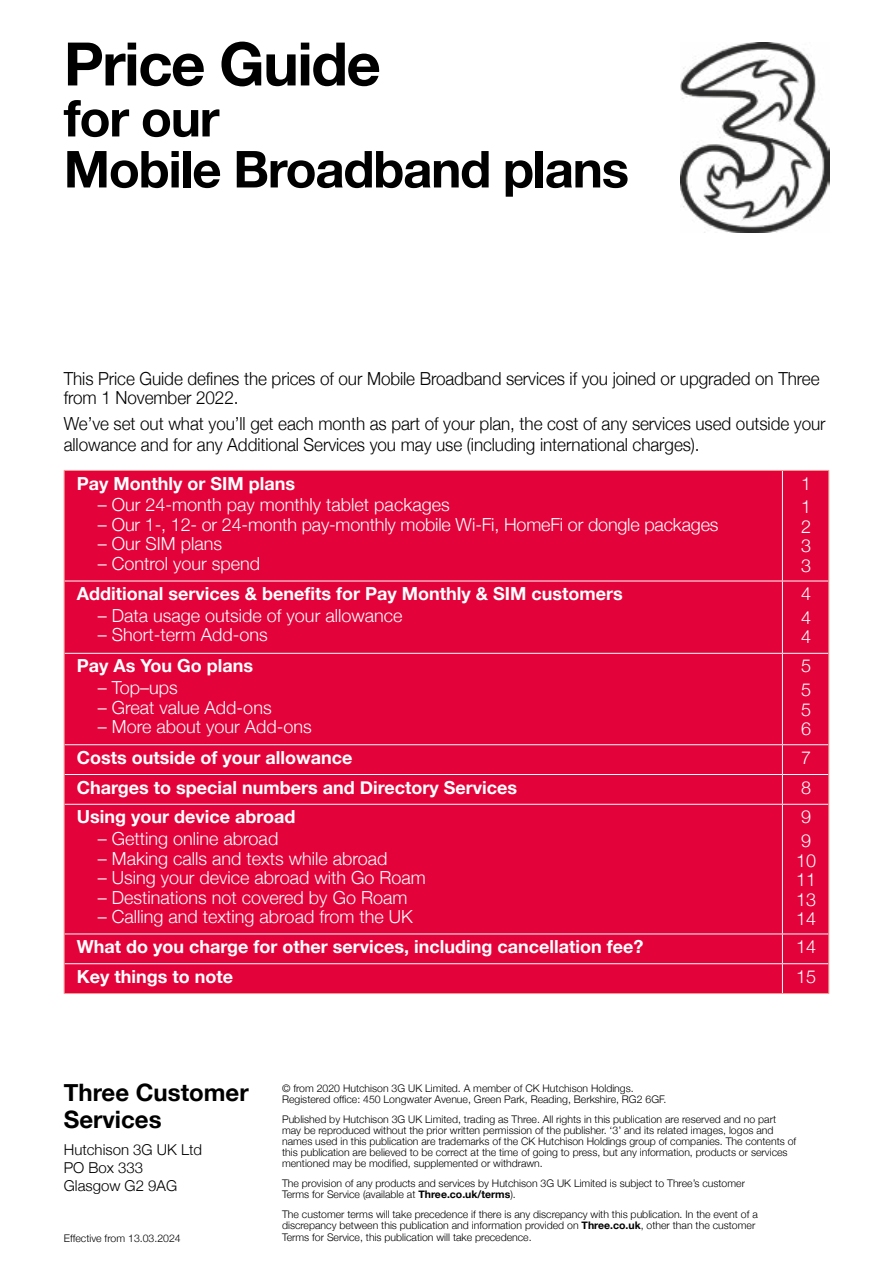
<style>
.page{position:relative;width:893px;height:1263px;background:#fff}
.page>*{position:absolute;margin:0;border:0;box-sizing:border-box;transform-origin:0 0}
.t1{font:700 60px "Helvetica Neue";letter-spacing:-.025em;color:#000}
.t2{font:700 51px/51px "Helvetica Neue";letter-spacing:-.025em;color:#000}
.t3{font:700 24px/27px "Helvetica Neue";color:#000}
.t4{font:300 18px/19.5px "Helvetica Neue";color:#fff}
.t5{font:300 18px/19.5px "Helvetica Neue";letter-spacing:-.005em;color:#000;scale:.95 1}
.t6{font:700 18px "Helvetica Neue";color:#fff}
.t7{font:300 15px/18px "Helvetica Neue";color:#000}
.t8{font:300 10.5px/11.2px "Helvetica Neue";color:#000}
.s1{font-weight:700}
</style>
<div class="page">
<div style="left:65px;top:471px;width:763px;height:522px;background:#e30239"></div>
<hr style="left:782px;top:471px;width:1px;height:110px;background:#fff">
<hr style="left:65px;top:581px;width:717px;height:1px;background:#fff">
<hr style="left:782px;top:581px;width:46px;height:1px;background:#fff">
<hr style="left:782px;top:581px;width:1px;height:72px;background:#fff">
<hr style="left:65px;top:653px;width:717px;height:1px;background:#fff">
<hr style="left:782px;top:653px;width:46px;height:1px;background:#fff">
<hr style="left:782px;top:654px;width:1px;height:90px;background:#fff">
<hr style="left:65px;top:744px;width:717px;height:1px;background:#fff">
<hr style="left:782px;top:744px;width:46px;height:1px;background:#fff">
<hr style="left:65px;top:774px;width:717px;height:1px;background:#fff">
<hr style="left:782px;top:774px;width:46px;height:1px;background:#fff">
<svg style="left:782px;top:745px;width:1px;height:59px"></svg>
<hr style="left:65px;top:804px;width:717px;height:1px;background:#fff">
<hr style="left:782px;top:804px;width:46px;height:1px;background:#fff">
<hr style="left:782px;top:805px;width:1px;height:128px;background:#fff">
<hr style="left:65px;top:933px;width:717px;height:1px;background:#fff">
<hr style="left:782px;top:933px;width:46px;height:1px;background:#fff">
<hr style="left:65px;top:963px;width:717px;height:1px;background:#fff">
<hr style="left:782px;top:963px;width:46px;height:1px;background:#fff">
<svg style="left:782px;top:934px;width:1px;height:59px"></svg>
<hr style="left:64px;top:471px;width:1px;height:110px;background:#f29b93">
<hr style="left:64px;top:470px;width:718px;height:1px;background:#f29b93">
<hr style="left:782px;top:470px;width:47px;height:1px;background:#f29b93">
<hr style="left:828px;top:471px;width:1px;height:110px;background:#f29b93">
<hr style="left:64px;top:581px;width:1px;height:72px;background:#f29b93">
<hr style="left:64px;top:653px;width:1px;height:92px;background:#f29b93">
<hr style="left:64px;top:774px;width:1px;height:30px;background:#f29b93">
<hr style="left:828px;top:581px;width:1px;height:72px;background:#f29b93">
<hr style="left:828px;top:653px;width:1px;height:92px;background:#f29b93">
<hr style="left:828px;top:774px;width:1px;height:30px;background:#f29b93">
<svg style="left:64px;top:745px;width:1px;height:29px"></svg>
<hr style="left:64px;top:804px;width:1px;height:130px;background:#f29b93">
<svg style="left:828px;top:745px;width:1px;height:29px"></svg>
<hr style="left:828px;top:804px;width:1px;height:130px;background:#f29b93">
<hr style="left:64px;top:934px;width:1px;height:30px;background:#f29b93">
<svg style="left:64px;top:964px;width:1px;height:29px"></svg>
<hr style="left:64px;top:993px;width:718px;height:1px;background:#f29b93">
<hr style="left:828px;top:934px;width:1px;height:30px;background:#f29b93">
<svg style="left:828px;top:964px;width:1px;height:29px"></svg>
<hr style="left:782px;top:993px;width:47px;height:1px;background:#f29b93">
<img style="left:680px;top:43px;width:149px;height:189px">
<h1 class="t1" style="left:64px;top:17px;width:319px">Price Guide</h1>
<h2 class="t2" style="left:64px;top:94px;width:567px">for our<br>Mobile Broadband plans</h2>
<h3 class="t5" style="left:64px;top:367px;width:797px">This Price Guide defines the prices of our Mobile Broadband services if you joined or upgraded on Three from 1 November 2022.</h3>
<h3 class="t5" style="left:64px;top:412px;width:803px;line-height:21px">We’ve set out what you’ll get each month as part of your plan, the cost of any services used outside your allowance and for any Additional Services you may use (including international charges).</h3>
<h3 class="t6" style="left:77px;top:469px;width:220px">Pay Monthly or SIM plans</h3>
<h3 class="t4" style="left:98px;top:494px;width:353px">– Our 24-month pay monthly tablet packages</h3>
<h3 class="t4" style="left:98px;top:513px;width:622px">– Our 1-, 12- or 24-month pay-monthly mobile Wi-Fi, HomeFi or dongle packages</h3>
<h3 class="t4" style="left:98px;top:533px;width:126px">– Our SIM plans</h3>
<h3 class="t4" style="left:98px;top:552px;width:164px">– Control your spend</h3>
<h3 class="t4" style="left:801px;top:470px;width:12px;line-height:23.7px">1<br>1</h3>
<h3 class="t4" style="left:801px;top:515px;width:12px;text-align:justify">2<br>3<br>3</h3>
<h3 class="t6" style="left:77px;top:580px;width:547px">Additional services &amp; benefits for Pay Monthly &amp; SIM customers</h3>
<h3 class="t4" style="left:98px;top:604px;width:306px">– Data usage outside of your allowance</h3>
<h3 class="t4" style="left:98px;top:624px;width:172px">– Short-term Add-ons</h3>
<h3 class="t6" style="left:77px;top:652px;width:178px">Pay As You Go plans</h3>
<h3 class="t4" style="left:98px;top:677px;width:82px">– Top–ups</h3>
<h3 class="t4" style="left:98px;top:696px;width:175px">– Great value Add-ons</h3>
<h3 class="t4" style="left:98px;top:716px;width:215px">– More about your Add-ons</h3>
<h3 class="t4" style="left:801px;top:581px;width:12px;line-height:23.7px">4<br>4</h3>
<h3 class="t4" style="left:801px;top:626px;width:12px">4</h3>
<h3 class="t4" style="left:801px;top:653px;width:12px;line-height:23.7px">5<br>5</h3>
<h3 class="t4" style="left:801px;top:698px;width:12px">5<br>6</h3>
<h3 class="t6" style="left:77px;top:743px;width:277px">Costs outside of your allowance</h3>
<h3 class="t4" style="left:801px;top:746px;width:12px">7</h3>
<h3 class="t6" style="left:77px;top:773px;width:442px">Charges to special numbers and Directory Services</h3>
<h3 class="t4" style="left:801px;top:776px;width:12px">8</h3>
<h3 class="t6" style="left:77px;top:803px;width:220px">Using your device abroad</h3>
<h3 class="t4" style="left:98px;top:828px;width:182px">– Getting online abroad</h3>
<h3 class="t4" style="left:98px;top:847px;width:291px">– Making calls and texts while abroad</h3>
<h3 class="t4" style="left:98px;top:866px;width:329px">– Using your device abroad with Go Roam</h3>
<h3 class="t4" style="left:98px;top:886px;width:311px">– Destinations not covered by Go Roam</h3>
<h3 class="t4" style="left:98px;top:905px;width:316px">– Calling and texting abroad from the UK</h3>
<h3 class="t4" style="left:801px;top:804px;width:12px;line-height:23.7px">9<br>9</h3>
<h3 class="t4" style="left:796px;top:849px;width:22px;text-align:justify">10<br>11<br>13<br>14</h3>
<h3 class="t6" style="left:77px;top:932px;width:568px">What do you charge for other services, including cancellation fee?</h3>
<h3 class="t4" style="left:796px;top:936px;width:22px">14</h3>
<h3 class="t6" style="left:77px;top:962px;width:158px">Key things to note</h3>
<h3 class="t4" style="left:796px;top:965px;width:22px">15</h3>
<h3 class="t3" style="left:64px;top:1080px;width:186px">Three Customer<br>Services</h3>
<h3 class="t7" style="left:64px;top:1139px;width:140px">Hutchison 3G UK Ltd<br>PO Box 333<br>Glasgow G2 9AG</h3>
<p class="t8" style="left:64px;top:1231px;width:118px">Effective from 13.03.2024</p>
<p class="t8" style="left:282px;top:1081px;width:386px">© from 2020 Hutchison 3G UK Limited. A member of CK Hutchison Holdings.<br>Registered office: 450 Longwater Avenue, Green Park, Reading, Berkshire, RG2 6GF.</p>
<p class="t8" style="left:282px;top:1112px;width:516px">Published by Hutchison 3G UK Limited, trading as Three. All rights in this publication are reserved and no part may be reproduced without the prior written permission of the publisher. ‘3’ and its related images, logos and names used in this publication are trademarks of the CK Hutchison Holdings group of companies. The contents of this publication are believed to be correct at the time of going to press, but any information, products or services mentioned may be modified, supplemented or withdrawn.</p>
<p class="t8" style="left:282px;top:1177px;width:464px">The provision of any products and services by Hutchison 3G UK Limited is subject to Three’s customer<br>Terms for Service (available at <span class="s1">Three.co.uk/terms</span>).</p>
<p class="t8" style="left:282px;top:1208px;width:477px">The customer terms will take precedence if there is any discrepancy with this publication. In the event of a discrepancy between this publication and information provided on <span class="s1">Three.co.uk</span>, other than the customer<br>Terms for Service, this publication will take precedence.</p>
</div>
